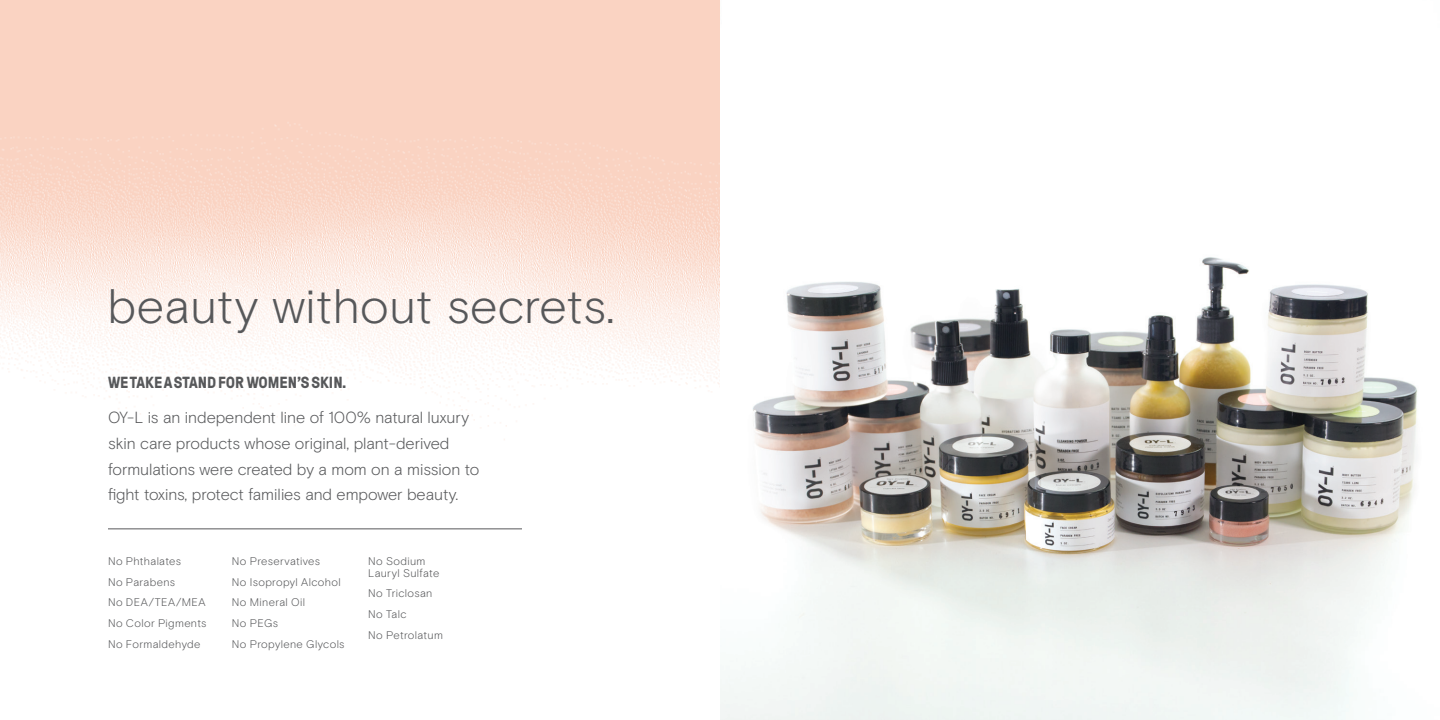
<style>
.page{position:relative;width:1440px;height:720px;background:#fff}
.page>*{position:absolute;margin:0;border:0;box-sizing:border-box;transform-origin:0 0}
.t1{font:300 48.4px "Basis Grotesque Pro";letter-spacing:.005em;color:#57585a}
.t2{font:300 16.2px/25.8px "Basis Grotesque Pro";letter-spacing:-.005em;color:#57585a}
.t3{font:700 16.2px "GT Pressura";color:#57585a}
.t4{font:300 11.2px/20.6px "Basis Grotesque Pro";letter-spacing:.03em;color:#57585a}
</style>
<div class="page">
<img style="left:0;top:0;width:720px;height:529px">
<hr style="left:108px;top:529px;width:414px;height:1px;background:#57585a">
<img style="left:720px;top:257px;width:697px;height:463px">
<h1 class="t1" style="left:107px;top:278px;width:509px">beauty without secrets.</h1>
<h2 class="t3" style="left:108px;top:371px;width:240px">WE TAKE A STAND FOR WOMEN’S SKIN.</h2>
<h2 class="t2" style="left:108px;top:405px;width:373px">OY-L is an independent line of 100% natural luxury skin care products whose original, plant-derived formulations were created by a mom on a mission to fight toxins, protect families and empower beauty.</h2>
<p class="t4" style="left:108px;top:551px;width:100px">No Phthalates<br>No Parabens<br>No DEA/TEA/MEA<br>No Color Pigments<br>No Formaldehyde</p>
<p class="t4" style="left:232px;top:551px;width:114px">No Preservatives<br>No Isopropyl Alcohol<br>No Mineral Oil<br>No PEGs<br>No Propylene Glycols</p>
<p class="t4" style="left:368px;top:555px;width:73px;line-height:11.8px">No Sodium<br>Lauryl Sulfate</p>
<p class="t4" style="left:368px;top:583px;width:76px">No Triclosan<br>No Talc<br>No Petrolatum</p>
</div>
